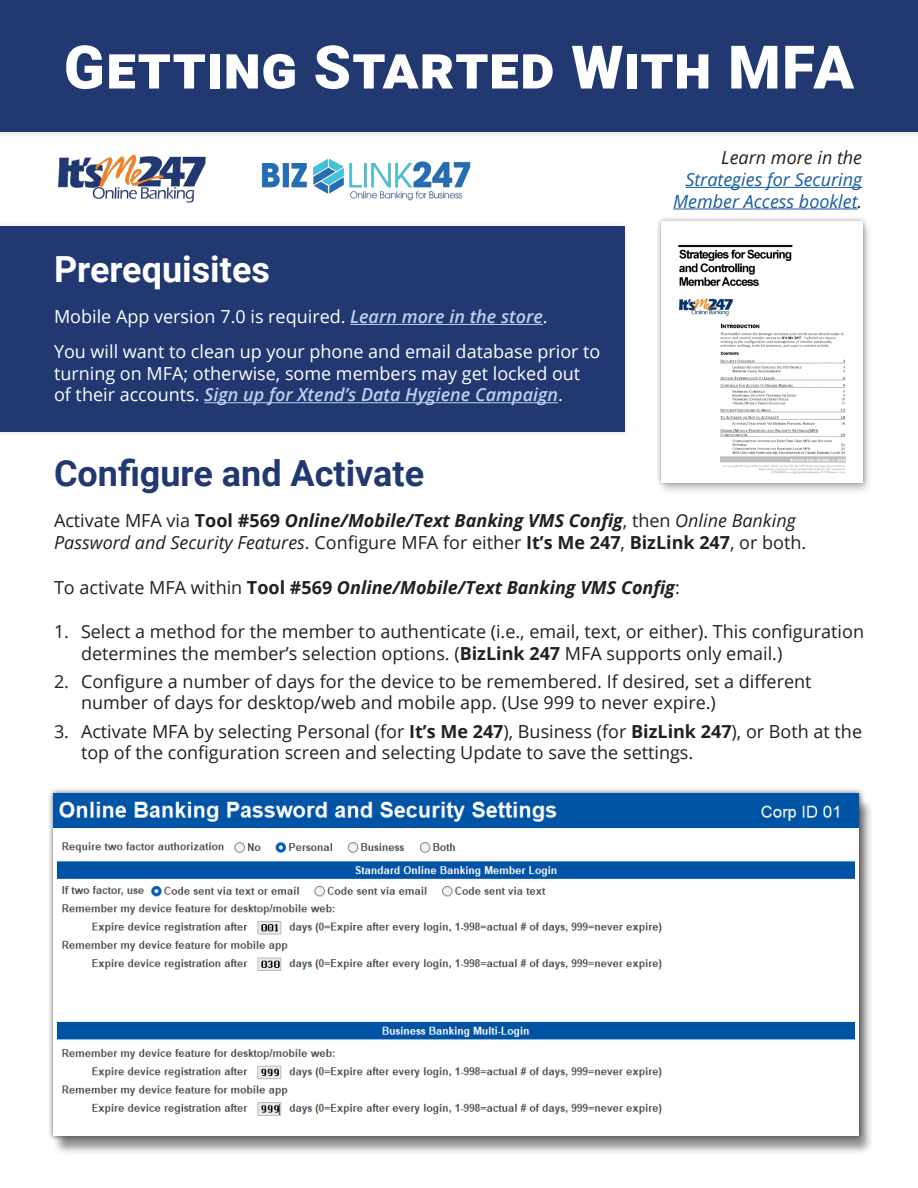
<style>
.page{position:relative;width:918px;height:1188px;background:#fff}
.page>*{position:absolute;margin:0;border:0;box-sizing:border-box;transform-origin:0 0}
.t1{font:900 60px "Roboto";letter-spacing:.025em;color:#fff}
.heading_1{font:700 36px "Roboto";color:#213871}
.heading_1-2{font:700 36px "Roboto";color:#fff}
.t2{font:18px/21.6px "Open Sans";color:#231f20}
.t3{font:18px/21.6px "Open Sans";color:#fff}
.t4{font:italic 700 18px "Open Sans";color:#231f20}
.t5{font:italic 18px/21.6px "Open Sans";color:#175d9e;text-align:right}
.s1{font-weight:600;font-style:italic;color:#bfcfed}
.s2{color:#231f20}
.s3{font-weight:700}
.s4{font-weight:700;font-style:italic}
.s5{font-style:italic}
.s6{font-weight:400;font-style:normal}
.s7{font-style:normal}
</style>
<div class="page">
<div style="left:0;top:221px;width:630px;height:217px;background:#231f20;opacity:.15"></div>
<div style="left:0;top:227px;width:624px;height:205px;background:#213871"></div>
<div style="left:0;top:0;width:918px;height:138px;background:#f5f5f5"></div>
<div style="left:0;top:0;width:918px;height:132px;background:#213871"></div>
<img style="left:58px;top:154px;width:148px;height:49px">
<hr style="left:350px;top:324px;width:193px;height:1px;background:#bfcfed">
<hr style="left:204px;top:402px;width:354px;height:1px;background:#bfcfed">
<div style="left:656px;top:220px;width:217px;height:276px;background:#231f20;opacity:.25"></div>
<div style="left:655px;top:216px;width:213px;height:272px;background:#231f20;opacity:.5"></div>
<img style="left:661px;top:222px;width:201px;height:260px">
<hr style="left:685px;top:187px;width:177px;height:1px;background:#175d9e">
<hr style="left:673px;top:209px;width:185px;height:1px;background:#175d9e">
<img style="left:261px;top:159px;width:210px;height:42px">
<div style="left:52px;top:797px;width:822px;height:359px;background:#231f20;opacity:.5"></div>
<div style="left:48px;top:788px;width:817px;height:353px;background:#231f20;opacity:.75"></div>
<img style="left:54px;top:794px;width:805px;height:341px">
<p class="t1" style="left:64px;top:25px;width:792px">Getting Started With MFA</p>
<p class="heading_1-2" style="left:54px;top:244px;width:217px">Prerequisites</p>
<p class="t3" style="left:54px;top:305px;width:495px">Mobile App version 7.0 is required. <span class="s1">Learn more in the store</span>.</p>
<p class="t3" style="left:54px;top:340px;width:548px">You will want to clean up your phone and email database prior to turning on MFA; otherwise, some members may get locked out of their accounts. <span class="s1">Sign up for Xtend’s Data Hygiene Campaign</span>.</p>
<p class="heading_1" style="left:54px;top:448px;width:372px">Configure and Activate</p>
<p class="t5" style="left:673px;top:147px;width:191px"><span class="s2">Learn more in the<br></span>Strategies for Securing<br>Member Access booklet<span class="s2">.</span></p>
<p class="t2" style="left:54px;top:509px;width:754px">Activate MFA via <span class="s3">Tool #569</span> <span class="s4">Online/Mobile/Text Banking VMS Config</span>, then <span class="s5">Online Banking<br>Password and Security Features</span>. Configure MFA for either <span class="s3">It’s Me 247</span>, <span class="s3">BizLink 247</span>, or both.</p>
<p class="t4" style="left:54px;top:575px;width:627px"><span class="s6">To activate MFA within</span> <span class="s7">Tool #569</span> Online/Mobile/Text Banking VMS Config<span class="s6">:</span></p>
<p class="t2" style="left:81px;top:620px;width:785px;text-indent:-27px">1. Select a method for the member to authenticate (i.e., email, text, or either). This configuration determines the member’s selection options. (<span class="s3">BizLink 247</span> MFA supports only email.)</p>
<p class="t2" style="left:81px;top:670px;width:732px;text-indent:-27px">2. Configure a number of days for the device to be remembered. If desired, set a different number of days for desktop/web and mobile app. (Use 999 to never expire.)</p>
<p class="t2" style="left:81px;top:720px;width:783px;text-indent:-27px">3. Activate MFA by selecting Personal (for <span class="s3">It’s Me 247</span>), Business (for <span class="s3">BizLink 247</span>), or Both at the top of the configuration screen and selecting Update to save the settings.</p>
</div>
